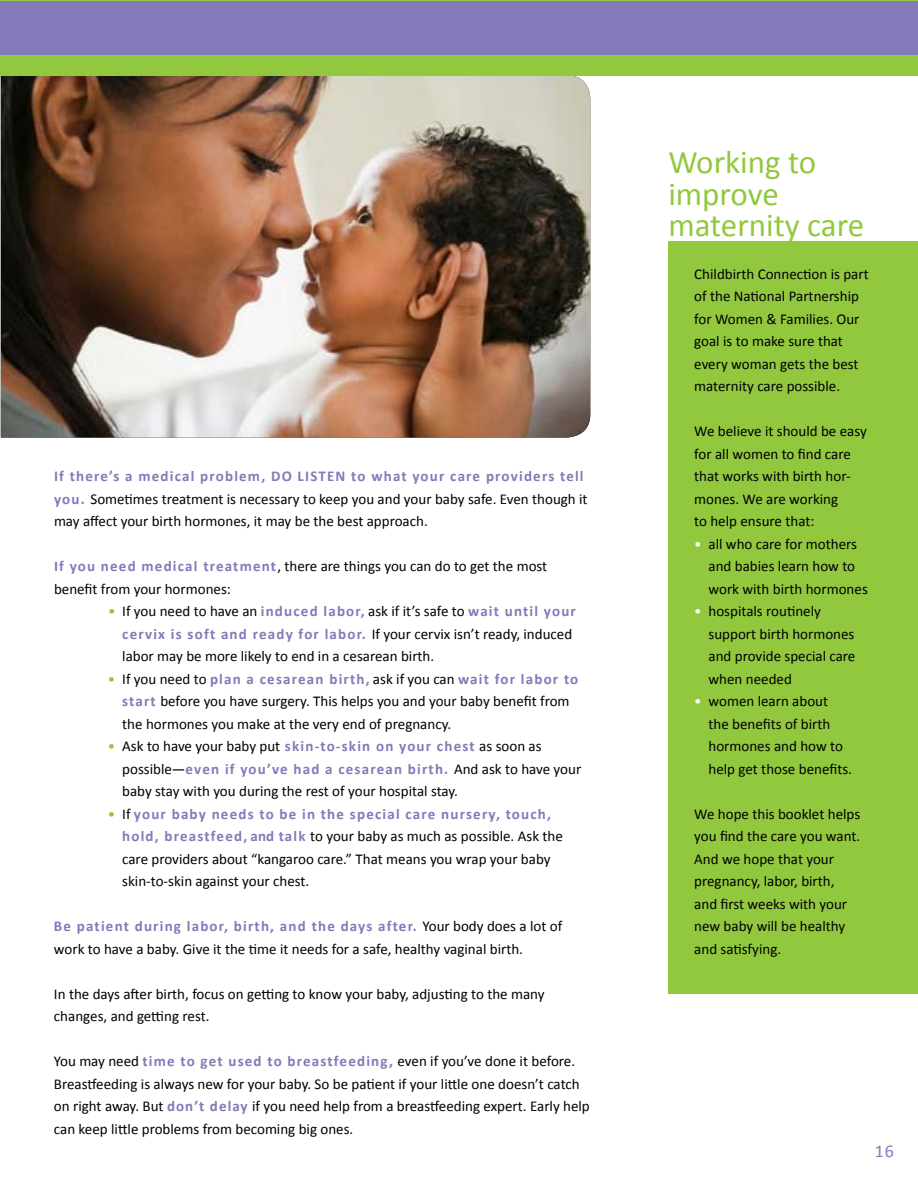
<style>
.page{position:relative;width:918px;height:1188px;background:#fff}
.page>*{position:absolute;margin:0;border:0;box-sizing:border-box;transform-origin:0 0}
.t1{font:33px/31.5px "Calibri";color:#92c83e}
.t2{font:18px "Calibri";color:#827ab9}
.t3{font:15px/22.5px "Calibri";color:#000}
.s1{font-weight:700;color:#827ab9}
.s2{color:#92c83e}
.s3{color:#fff}
</style>
<div class="page">
<img style="left:1px;top:76px;width:589px;height:362px">
<div style="left:668px;top:242px;width:250px;height:752px;background:#92c83e"></div>
<div style="left:0;top:0;width:918px;height:76px;background:#92c83e"></div>
<div style="left:0;top:1px;width:918px;height:54px;background:#827ab9"></div>
<p class="t3" style="left:54px;top:464px;width:535px"><span class="s1">If there’s a medical problem, DO LISTEN to what your care providers tell you.</span> Sometimes treatment is necessary to keep you and your baby safe. Even though it may affect your birth hormones, it may be the best approach.</p>
<p class="t3" style="left:54px;top:554px;width:495px"><span class="s1">If you need medical treatment</span>, there are things you can do to get the most benefit from your hormones:</p>
<p class="t3" style="left:122px;top:599px;width:455px;text-indent:-14px"><span class="s2">•</span> If you need to have an <span class="s1">induced labor,</span> ask if it’s safe to <span class="s1">wait until your cervix is soft and ready for labor.</span> If your cervix isn’t ready, induced labor may be more likely to end in a cesarean birth.</p>
<p class="t3" style="left:122px;top:667px;width:458px;text-indent:-14px"><span class="s2">•</span> If you need to <span class="s1">plan a cesarean birth,</span> ask if you can <span class="s1">wait for labor to start</span> before you have surgery. This helps you and your baby benefit from the hormones you make at the very end of pregnancy.</p>
<p class="t3" style="left:122px;top:734px;width:461px;text-indent:-14px"><span class="s2">•</span> Ask to have your baby put <span class="s1">skin-to-skin on your chest</span> as soon as possible—<span class="s1">even if you’ve had a cesarean birth.</span> And ask to have your baby stay with you during the rest of your hospital stay.</p>
<p class="t3" style="left:122px;top:802px;width:442px;text-indent:-14px"><span class="s2">•</span> If <span class="s1">your baby needs to be in the special care nursery, touch, hold, breastfeed, and talk</span> to your baby as much as possible. Ask the care providers about “kangaroo care.” That means you wrap your baby skin-to-skin against your chest.</p>
<p class="t3" style="left:54px;top:914px;width:510px"><span class="s1">Be patient during labor, birth, and the days after.</span> Your body does a lot of work to have a baby. Give it the time it needs for a safe, healthy vaginal birth.</p>
<p class="t3" style="left:54px;top:982px;width:492px">In the days after birth, focus on getting to know your baby, adjusting to the many changes, and getting rest.</p>
<p class="t3" style="left:54px;top:1049px;width:537px">You may need <span class="s1">time to get used to breastfeeding,</span> even if you’ve done it before.<br>Breastfeeding is always new for your baby. So be patient if your little one doesn’t catch on right away. But <span class="s1">don’t delay</span> if you need help from a breastfeeding expert. Early help can keep little problems from becoming big ones.</p>
<h1 class="t1" style="left:668px;top:145px;width:197px">Working to improve maternity care</h1>
<p class="t3" style="left:694px;top:262px;width:176px">Childbirth Connection is part of the National Partnership for Women &amp; Families. Our goal is to make sure that every woman gets the best maternity care possible.</p>
<p class="t3" style="left:694px;top:420px;width:174px">We believe it should be easy for all women to find care that works with birth hor&shy;mones. We are working<br>to help ensure that:</p>
<p class="t3" style="left:709px;top:532px;width:161px;text-indent:-14px"><span class="s3">•</span> all who care for mothers and babies learn how to work with birth hormones</p>
<p class="t3" style="left:709px;top:600px;width:148px;text-indent:-14px"><span class="s3">•</span> hospitals routinely support birth hormones and provide special care when needed</p>
<p class="t3" style="left:709px;top:690px;width:145px;text-indent:-14px"><span class="s3">•</span> women learn about the benefits of birth hormones and how to help get those benefits.</p>
<p class="t3" style="left:694px;top:802px;width:168px">We hope this booklet helps you find the care you want.<br>And we hope that your pregnancy, labor, birth, and first weeks with your new baby will be healthy and satisfying.</p>
<p class="t2" style="left:875px;top:1139px;width:21px">16</p>
</div>
